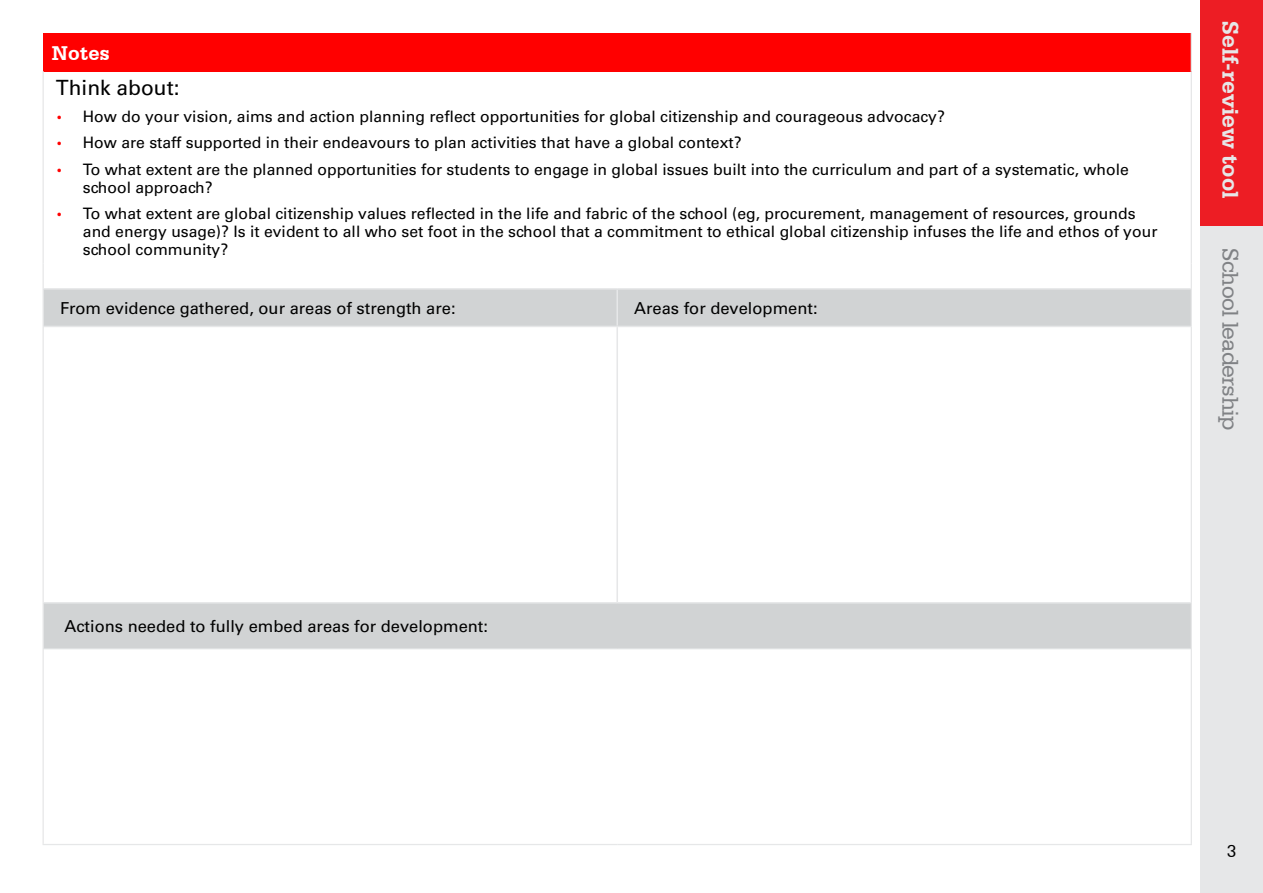
<style>
.page{position:relative;width:1263px;height:893px;background:#fff}
.page>*{position:absolute;margin:0;border:0;box-sizing:border-box;transform-origin:0 0}
.t1{font:24px "Serifa BT";letter-spacing:-.03em;color:#808285}
.t2{font:700 24px "Serifa BT";color:#e6e7e8}
.t3{font:21px "Univers CA";color:#000}
.t4{font:700 21px "Serifa BT";letter-spacing:.01em;color:#fff}
.t5{font:18px "Serifa BT";color:#000}
.t6{font:16.5px "Univers CA";color:#000}
.t7{font:15.75px/18px "Univers CA";color:#000}
.s1{font-family:"Serifa BT";font-size:12px;color:#f00}
</style>
<div class="page">
<div style="left:1200px;top:94px;width:63px;height:799px;background:#e6e7e8"></div>
<div style="left:1200px;top:0;width:63px;height:226px;background:#ed1d24"></div>
<div style="left:43px;top:33px;width:1148px;height:38px;background:#f00"></div>
<svg style="left:44px;top:290px;width:1147px;height:358px"></svg>
<hr style="left:1191px;top:33px;width:1px;height:38px;background:#e6e7e8">
<hr style="left:43px;top:71px;width:1px;height:193px;background:#e6e7e8">
<hr style="left:1191px;top:71px;width:1px;height:193px;background:#e6e7e8">
<svg style="left:43px;top:264px;width:1px;height:25px"></svg>
<svg style="left:1191px;top:264px;width:1px;height:25px"></svg>
<hr style="left:43px;top:289px;width:1px;height:37px;background:#e6e7e8">
<hr style="left:1191px;top:289px;width:1px;height:37px;background:#e6e7e8">
<hr style="left:43px;top:326px;width:1px;height:277px;background:#e6e7e8">
<hr style="left:1191px;top:326px;width:1px;height:277px;background:#e6e7e8">
<hr style="left:43px;top:603px;width:1px;height:46px;background:#e6e7e8">
<hr style="left:1191px;top:603px;width:1px;height:46px;background:#e6e7e8">
<hr style="left:43px;top:649px;width:1px;height:195px;background:#e6e7e8">
<hr style="left:1191px;top:649px;width:1px;height:195px;background:#e6e7e8">
<hr style="left:43px;top:844px;width:574px;height:1px;background:#e6e7e8">
<hr style="left:617px;top:844px;width:575px;height:1px;background:#e6e7e8">
<hr style="left:616px;top:290px;width:2px;height:36px;background:#e6e7e8">
<hr style="left:616px;top:327px;width:2px;height:275px;background:#e6e7e8">
<hr style="left:44px;top:288px;width:573px;height:2px;background:#e6e7e8">
<hr style="left:617px;top:288px;width:574px;height:2px;background:#e6e7e8">
<hr style="left:44px;top:326px;width:573px;height:1px;background:#e6e7e8">
<hr style="left:617px;top:326px;width:574px;height:1px;background:#e6e7e8">
<hr style="left:44px;top:602px;width:573px;height:2px;background:#e6e7e8">
<hr style="left:617px;top:602px;width:574px;height:2px;background:#e6e7e8">
<hr style="left:44px;top:648px;width:573px;height:1px;background:#e6e7e8">
<hr style="left:617px;top:648px;width:574px;height:1px;background:#e6e7e8">
<h2 class="t4" style="left:52px;top:40px;width:59px">Notes</h2>
<h2 class="t3" style="left:56px;top:75px;width:125px">Think about:</h2>
<p class="t7" style="left:56px;top:107px;width:890px"><span class="s1">•</span> How do your vision, aims and action planning reflect opportunities for global citizenship and courageous advocacy?</p>
<p class="t7" style="left:56px;top:134px;width:687px"><span class="s1">•</span> How are staff supported in their endeavours to plan activities that have a global context?</p>
<p class="t7" style="left:83px;top:160px;width:1047px;text-indent:-27px"><span class="s1">•</span> To what extent are the planned opportunities for students to engage in global issues built into the curriculum and part of a systematic, whole school approach?</p>
<p class="t7" style="left:83px;top:205px;width:1076px;text-indent:-27px"><span class="s1">•</span> To what extent are global citizenship values reflected in the life and fabric of the school (eg, procurement, management of resources, grounds and energy usage)? Is it evident to all who set foot in the school that a commitment to ethical global citizenship infuses the life and ethos of your school community?</p>
<p class="t6" style="left:60px;top:298px;width:397px">From evidence gathered, our areas of strength are:</p>
<p class="t6" style="left:634px;top:298px;width:185px">Areas for development:</p>
<h1 class="t2" style="left:1245px;top:21px;width:178px;rotate:90deg">Self-review tool</h1>
<h1 class="t1" style="left:1245px;top:248px;width:184px;rotate:90deg">School leadership</h1>
<p class="t6" style="left:64px;top:616px;width:425px">Actions needed to fully embed areas for development:</p>
<p class="t5" style="left:1227px;top:840px;width:11px">3</p>
</div>
